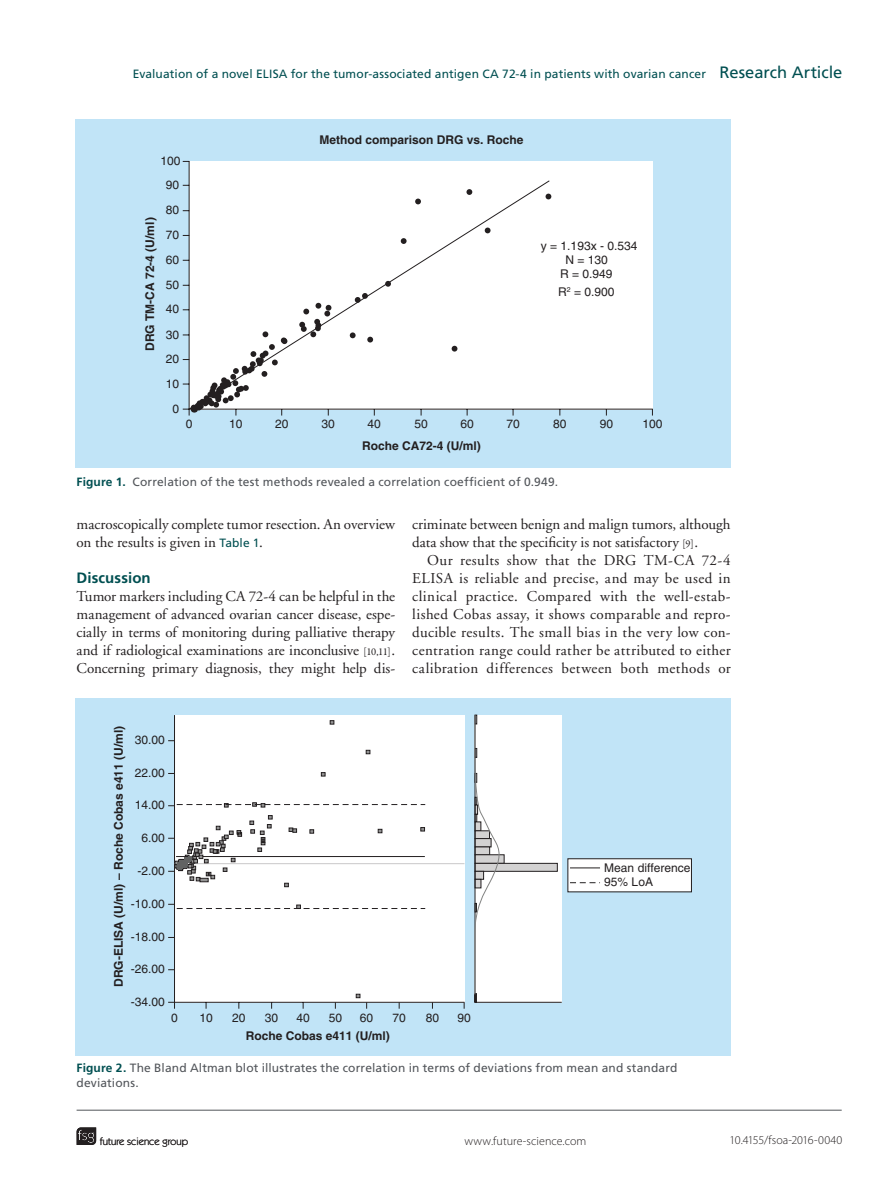
<style>
.page{position:relative;width:885px;height:1191px;background:#fff}
.page>*{position:absolute;margin:0;border:0;box-sizing:border-box;transform-origin:0 0}
.t1{font:15px/18px "Adobe Garamond";color:#231f20}
.t2{font:700 15px "Frutiger";letter-spacing:.005em;color:#004f51}
.t3{font:12px/15px "Frutiger";letter-spacing:.01em;color:#52555a}
.t4{font:12px/24.8px "Helvetica LT Std";color:#231f20;text-align:center}
.t5{font:700 12px "Helvetica LT Std";color:#231f20}
.t6{font:12px "Frutiger";letter-spacing:.01em;color:#004f51}
.t7{font:300 12px "Myriad Pro";letter-spacing:.01em;color:#231f20}
.t8{font:10.5px "Itc Kabel";color:#231f20}
.s1{font-size:16.5px}
.s2{font-weight:700;color:#004f51}
.s3{font-family:"Frutiger";font-size:12px;color:#004f51}
.s4{font-family:"Garamond Premr Pro";font-size:10.5px}
</style>
<div class="page">
<svg style="left:77px;top:1127px;width:19px;height:18px"></svg>
<hr style="left:77px;top:1109px;width:764px;height:1px;background:#52555a">
<div style="left:75px;top:119px;width:655px;height:349px;background:#c1e4f7"></div>
<div style="left:182px;top:160px;width:471px;height:256px;background:#fff"></div>
<svg style="left:299px;top:303px;width:32px;height:34px"></svg>
<svg style="left:355px;top:293px;width:13px;height:10px"></svg>
<svg style="left:385px;top:281px;width:6px;height:6px"></svg>
<svg style="left:401px;top:238px;width:5px;height:6px"></svg>
<svg style="left:484px;top:227px;width:6px;height:6px"></svg>
<svg style="left:451px;top:346px;width:6px;height:5px"></svg>
<svg style="left:545px;top:194px;width:6px;height:5px"></svg>
<svg style="left:466px;top:189px;width:6px;height:6px"></svg>
<svg style="left:415px;top:199px;width:6px;height:5px"></svg>
<svg style="left:350px;top:332px;width:5px;height:6px"></svg>
<svg style="left:367px;top:337px;width:6px;height:5px"></svg>
<svg style="left:191px;top:331px;width:96px;height:81px"></svg>
<div style="left:75px;top:698px;width:655px;height:357px;background:#c1e4f7"></div>
<div style="left:567px;top:858px;width:124px;height:34px;background:#fff;border:1px solid #231f20"></div>
<div style="left:174px;top:715px;width:291px;height:294px;background:#fff"></div>
<hr style="left:174px;top:863px;width:290px;height:1px;background:#c9c8c9">
<svg style="left:289px;top:827px;width:8px;height:5px"></svg>
<svg style="left:309px;top:829px;width:5px;height:4px"></svg>
<svg style="left:284px;top:883px;width:5px;height:4px"></svg>
<svg style="left:356px;top:993px;width:4px;height:5px"></svg>
<svg style="left:378px;top:829px;width:4px;height:4px"></svg>
<svg style="left:420px;top:827px;width:5px;height:4px"></svg>
<svg style="left:321px;top:772px;width:4px;height:4px"></svg>
<svg style="left:366px;top:750px;width:4px;height:4px"></svg>
<svg style="left:330px;top:720px;width:4px;height:4px"></svg>
<svg style="left:474px;top:714px;width:88px;height:289px"></svg>
<hr style="left:570px;top:867px;width:30px;height:1px;background:#231f20">
<svg style="left:570px;top:882px;width:30px;height:1px"></svg>
<svg style="left:249px;top:815px;width:23px;height:37px"></svg>
<svg style="left:168px;top:802px;width:257px;height:5px"></svg>
<svg style="left:168px;top:904px;width:257px;height:5px"></svg>
<svg style="left:168px;top:826px;width:74px;height:56px"></svg>
<p class="t6" style="left:133px;top:67px;width:711px">Evaluation of a novel ELISA for the tumor-associated antigen CA 72-4 in patients with ovarian cancer <span class="s1">Research Article</span></p>
<p class="t4" style="left:160px;top:149px;width:22px;line-height:23.9px">100<br>90</p>
<p class="t4" style="left:166px;top:198px;width:15px;text-align:left">80<br>70</p>
<p class="t5" style="left:142px;top:351px;width:135px;rotate:-90deg">DRG TM-CA 72-4 (U/ml)</p>
<p class="t4" style="left:166px;top:247px;width:15px">60<br>50<br>40<br>30<br>20<br>10<br>0</p>
<p class="t5" style="left:319px;top:133px;width:206px">Method comparison DRG vs. Roche</p>
<p class="t4" style="left:541px;top:239px;width:98px;line-height:14px">y = 1.193x - 0.534<br>N = 130<br>R = 0.949</p>
<p class="t4" style="left:558px;top:279px;width:58px">R<sup>2</sup> = 0.900</p>
<p class="t4" style="left:186px;top:412px;width:8px">0</p>
<p class="t4" style="left:321px;top:412px;width:15px">30</p>
<p class="t4" style="left:229px;top:412px;width:15px">10</p>
<p class="t4" style="left:275px;top:412px;width:15px">20</p>
<p class="t4" style="left:367px;top:412px;width:15px">40</p>
<p class="t4" style="left:414px;top:412px;width:15px">50</p>
<p class="t4" style="left:460px;top:412px;width:15px">60</p>
<p class="t4" style="left:506px;top:412px;width:15px">70</p>
<p class="t4" style="left:599px;top:412px;width:15px">90</p>
<p class="t4" style="left:553px;top:412px;width:15px">80</p>
<p class="t4" style="left:642px;top:412px;width:22px">100</p>
<p class="t5" style="left:362px;top:438px;width:120px">Roche CA72-4 (U/ml)</p>
<p class="t3" style="left:77px;top:474px;width:483px"><span class="s2">Figure 1.</span> Correlation of the test methods revealed a correlation coefficient of 0.949.</p>
<p class="t1" style="left:77px;top:515px;width:320px">macroscopically complete tumor resection. An overview on the results is given in <span class="s3">Table 1</span>.</p>
<p class="t2" style="left:77px;top:568px;width:76px">Discussion</p>
<p class="t1" style="left:77px;top:587px;width:320px;text-align:justify">Tumor markers including CA 72-4 can be helpful in the management of advanced ovarian cancer disease, espe&shy;cially in terms of monitoring during palliative therapy and if radiological examinations are inconclusive <span class="s4">[10,11]</span>.<br>Concerning primary diagnosis, they might help dis-</p>
<p class="t1" style="left:412px;top:515px;width:320px">criminate between benign and malign tumors, although data show that the specificity is not satisfactory <span class="s4">[9]</span>.</p>
<p class="t1" style="left:412px;top:551px;width:320px;text-align:justify;text-indent:15px">Our results show that the DRG TM-CA 72-4<br>ELISA is reliable and precise, and may be used in clinical practice. Compared with the well-estab&shy;lished Cobas assay, it shows comparable and repro&shy;ducible results. The small bias in the very low con&shy;centration range could rather be attributed to either calibration differences between both methods or</p>
<p class="t5" style="left:111px;top:987px;width:262px;rotate:-90deg">DRG-ELISA (U/ml) – Roche Cobas e411 (U/ml)</p>
<p class="t4" style="left:135px;top:727px;width:32px">30.00</p>
<p class="t4" style="left:135px;top:760px;width:32px">22.00</p>
<p class="t4" style="left:135px;top:792px;width:32px">14.00</p>
<p class="t4" style="left:141px;top:825px;width:25px">6.00</p>
<p class="t4" style="left:137px;top:858px;width:29px">-2.00</p>
<p class="t4" style="left:131px;top:891px;width:36px">-10.00</p>
<p class="t4" style="left:131px;top:924px;width:36px">-18.00</p>
<p class="t4" style="left:131px;top:956px;width:36px">-26.00</p>
<p class="t4" style="left:131px;top:989px;width:36px">-34.00</p>
<p class="t4" style="left:604px;top:860px;width:88px;line-height:14.9px;text-align:left">Mean difference<br>95% LoA</p>
<p class="t4" style="left:199px;top:1005px;width:15px">10</p>
<p class="t4" style="left:232px;top:1005px;width:15px">20</p>
<p class="t4" style="left:265px;top:1005px;width:15px">30</p>
<p class="t4" style="left:296px;top:1005px;width:15px">40</p>
<p class="t4" style="left:360px;top:1005px;width:15px">60</p>
<p class="t4" style="left:392px;top:1005px;width:15px">70</p>
<p class="t4" style="left:425px;top:1005px;width:15px">80</p>
<p class="t4" style="left:457px;top:1005px;width:15px">90</p>
<p class="t5" style="left:246px;top:1028px;width:146px">Roche Cobas e411 (U/ml)</p>
<p class="t4" style="left:171px;top:1005px;width:8px">0</p>
<p class="t4" style="left:328px;top:1005px;width:15px">50</p>
<p class="t3" style="left:77px;top:1060px;width:602px"><span class="s2">Figure 2.</span> The Bland Altman blot illustrates the correlation in terms of deviations from mean and standard deviations.</p>
<p class="t8" style="left:100px;top:1135px;width:90px">future science group</p>
<p class="t7" style="left:464px;top:1134px;width:123px">www.future-science.com</p>
<p class="t7" style="left:729px;top:1133px;width:114px">10.4155/fsoa-2016-0040</p>
</div>
